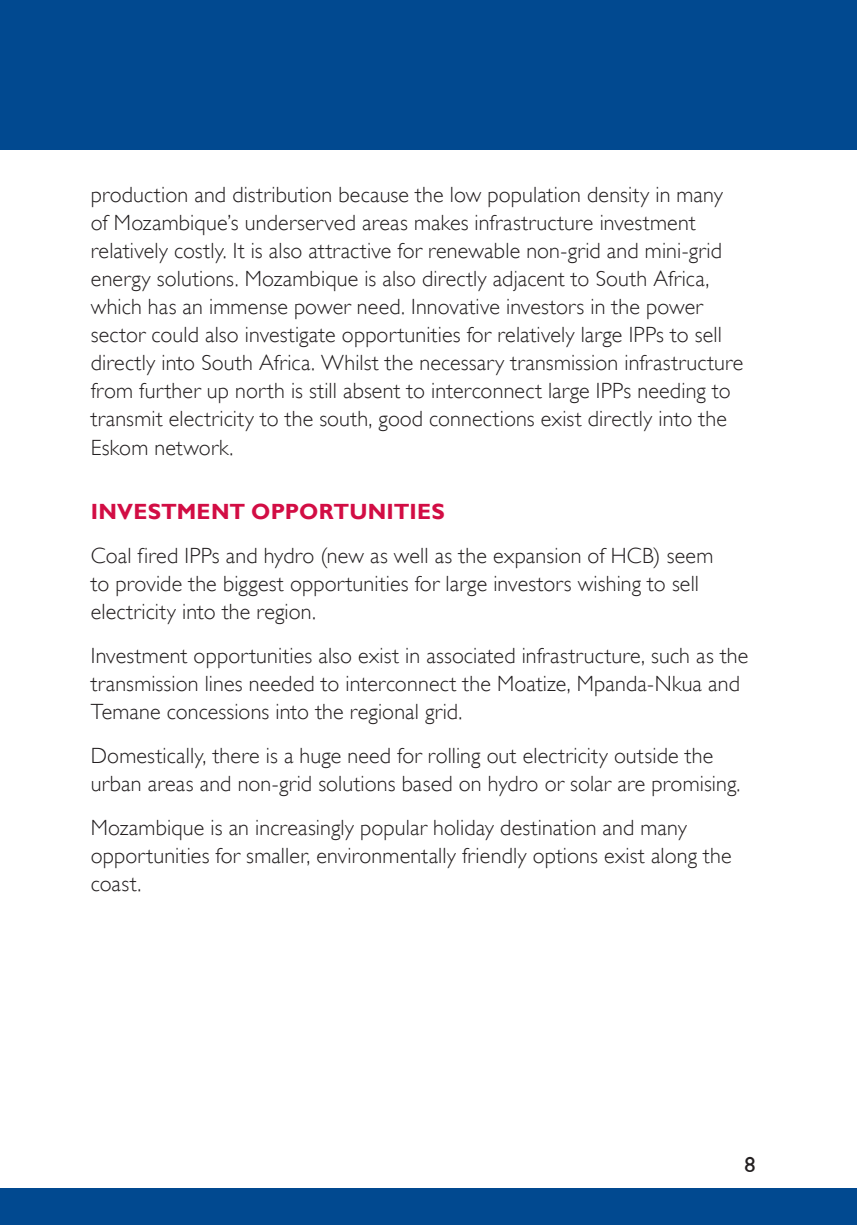
<style>
.page{position:relative;width:857px;height:1225px;background:#fff}
.page>*{position:absolute;margin:0;border:0;box-sizing:border-box;transform-origin:0 0}
.t1{font:300 22px/28px "Gill Sans";letter-spacing:.01em;color:#231f20}
.t2{font:700 22px "Gill Sans";letter-spacing:.01em;color:#d20d44}
.t3{font:22px "Gill Sans";color:#231f20}
</style>
<div class="page">
<div style="left:0;top:0;width:856px;height:149px;background:#014990"></div>
<div style="left:0;top:1188px;width:856px;height:37px;background:#014990"></div>
<p class="t1" style="left:91px;top:181px;width:653px">production and distribution because the low population density in many of Mozambique’s underserved areas makes infrastructure investment relatively costly. It is also attractive for renewable non-grid and mini-grid energy solutions. Mozambique is also directly adjacent to South Africa, which has an immense power need. Innovative investors in the power sector could also investigate opportunities for relatively large IPPs to sell directly into South Africa. Whilst the necessary transmission infrastructure from further up north is still absent to interconnect large IPPs needing to transmit electricity to the south, good connections exist directly into the Eskom network.</p>
<p class="t2" style="left:91px;top:498px;width:355px">INVESTMENT OPPORTUNITIES</p>
<p class="t1" style="left:91px;top:541px;width:623px">Coal fired IPPs and hydro (new as well as the expansion of HCB) seem to provide the biggest opportunities for large investors wishing to sell electricity into the region.</p>
<p class="t1" style="left:91px;top:641px;width:658px">Investment opportunities also exist in associated infrastructure, such as the transmission lines needed to interconnect the Moatize, Mpanda-Nkua and<br>Temane concessions into the regional grid.</p>
<p class="t1" style="left:91px;top:741px;width:650px">Domestically, there is a huge need for rolling out electricity outside the urban areas and non-grid solutions based on hydro or solar are promising.</p>
<p class="t1" style="left:91px;top:813px;width:642px">Mozambique is an increasingly popular holiday destination and many opportunities for smaller, environmentally friendly options exist along the coast.</p>
<p class="t3" style="left:744px;top:1154px;width:12px">8</p>
</div>
